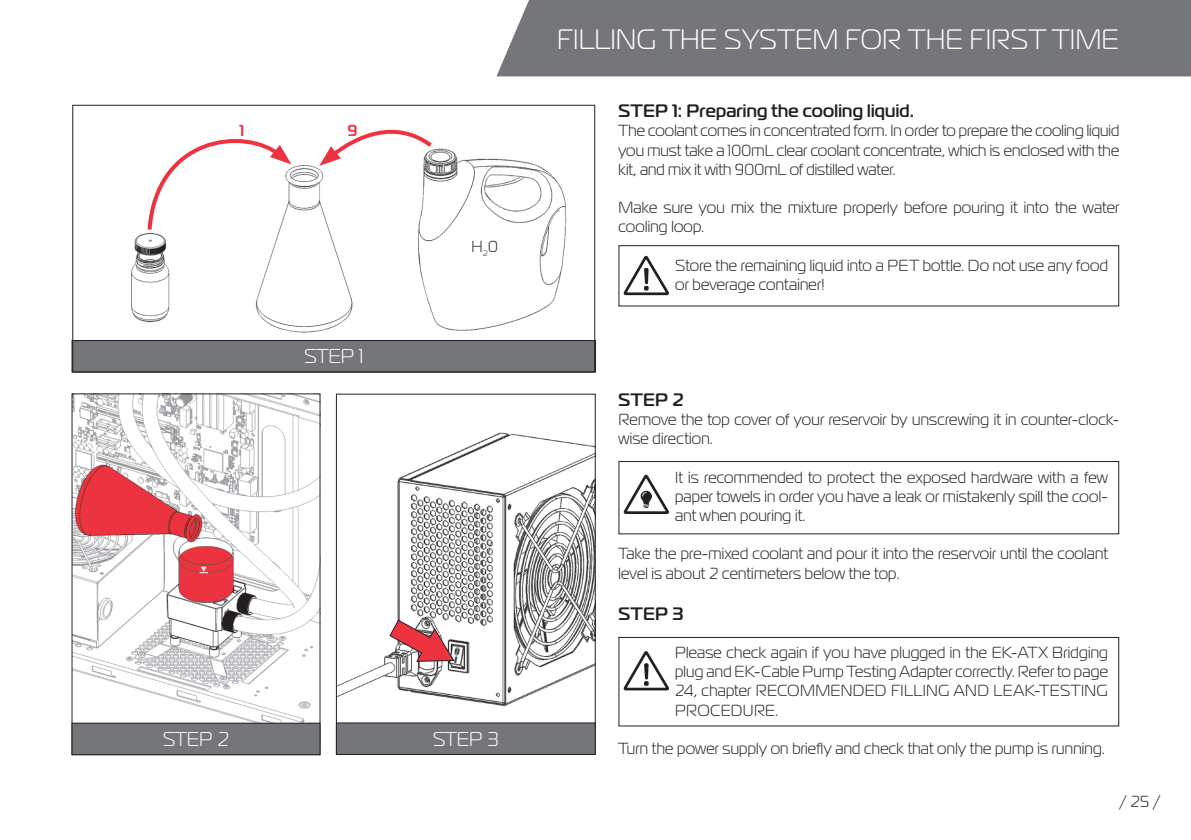
<style>
.page{position:relative;width:1191px;height:840px;background:#fff}
.page>*{position:absolute;margin:0;border:0;box-sizing:border-box;transform-origin:0 0}
.t1{font:28px "Magistral";letter-spacing:.005em;color:#fff}
.t2{font:20px "Magistral";color:#fff}
.t3{font:700 18px "Magistral";letter-spacing:.015em;color:#231f20}
.t4{font:16px/19.2px "Magistral";letter-spacing:.015em;color:#231f20}
.t5{font:700 16px "Magistral";color:#ee3340}
</style>
<div class="page">
<div style="left:496px;top:0;width:695px;height:76px;background:#757679"></div>
<svg style="left:623px;top:474px;width:46px;height:39px"></svg>
<svg style="left:623px;top:651px;width:46px;height:39px"></svg>
<img style="left:74px;top:395px;width:244px;height:327px">
<img style="left:338px;top:432px;width:255px;height:274px">
<div style="left:72px;top:722px;width:248px;height:32px;background:#757679"></div>
<div style="left:72px;top:722px;width:248px;height:32px;border:1px solid #231f20"></div>
<svg style="left:389px;top:619px;width:65px;height:42px"></svg>
<div style="left:336px;top:722px;width:259px;height:32px;background:#757679"></div>
<div style="left:336px;top:722px;width:259px;height:32px;border:1px solid #231f20"></div>
<div style="left:618px;top:461px;width:501px;height:73px;border:1px solid #231f20"></div>
<div style="left:618px;top:636px;width:501px;height:90px;border:1px solid #231f20"></div>
<svg style="left:623px;top:256px;width:46px;height:39px"></svg>
<div style="left:618px;top:245px;width:501px;height:61px;border:1px solid #231f20"></div>
<svg style="left:199px;top:566px;width:9px;height:7px"></svg>
<img style="left:131px;top:233px;width:39px;height:90px">
<div style="left:72px;top:340px;width:523px;height:32px;background:#757679"></div>
<div style="left:72px;top:340px;width:524px;height:32px;border:1px solid #231f20"></div>
<div style="left:72px;top:105px;width:523px;height:267px;border:1px solid #231f20"></div>
<img style="left:255px;top:164px;width:98px;height:169px">
<img style="left:418px;top:148px;width:149px;height:183px">
<svg style="left:145px;top:139px;width:146px;height:95px"></svg>
<svg style="left:319px;top:129px;width:117px;height:37px"></svg>
<p class="t5" style="left:239px;top:120px;width:6px">1</p>
<p class="t5" style="left:347px;top:120px;width:11px">9</p>
<p class="t2" style="left:304px;top:344px;width:60px">STEP 1</p>
<p class="t4" style="left:471px;top:236px;width:28px">H<sub>2</sub>0</p>
<p class="t2" style="left:163px;top:726px;width:68px">STEP 2</p>
<p class="t2" style="left:433px;top:726px;width:68px">STEP 3</p>
<h1 class="t1" style="left:557px;top:22px;width:563px">FILLING THE SYSTEM FOR THE FIRST TIME</h1>
<p class="t3" style="left:618px;top:99px;width:297px">STEP 1: Preparing the cooling liquid.</p>
<p class="t4" style="left:618px;top:121px;width:502px;text-align:justify">The coolant comes in concentrated form. In order to prepare the cooling liquid you must take a 100mL clear coolant concentrate, which is enclosed with the kit, and mix it with 900mL of distilled water.</p>
<p class="t4" style="left:618px;top:197px;width:502px">Make sure you mix the mixture properly before pouring it into the water cooling loop.</p>
<p class="t4" style="left:675px;top:255px;width:434px">Store the remaining liquid into a PET bottle. Do not use any food or beverage container!</p>
<p class="t3" style="left:618px;top:387px;width:67px">STEP 2</p>
<p class="t4" style="left:618px;top:409px;width:502px">Remove the top cover of your reservoir by unscrewing it in counter-clock&shy;wise direction.</p>
<p class="t4" style="left:675px;top:466px;width:434px;text-align:justify">It is recommended to protect the exposed hardware with a few paper towels in order you have a leak or mistakenly spill the cool&shy;ant when pouring it.</p>
<p class="t4" style="left:618px;top:543px;width:491px">Take the pre-mixed coolant and pour it into the reservoir until the coolant level is about 2 centimeters below the top.</p>
<p class="t3" style="left:618px;top:601px;width:67px">STEP 3</p>
<p class="t4" style="left:675px;top:642px;width:434px;text-align:justify">Please check again if you have plugged in the EK-ATX Bridging plug and EK-Cable Pump Testing Adapter correctly. Refer to page 24, chapter RECOMMENDED FILLING AND LEAK-TESTING PROCEDURE.</p>
<p class="t4" style="left:618px;top:738px;width:488px">Turn the power supply on briefly and check that only the pump is running.</p>
<p class="t4" style="left:1119px;top:791px;width:43px">/ 25 /</p>
</div>
